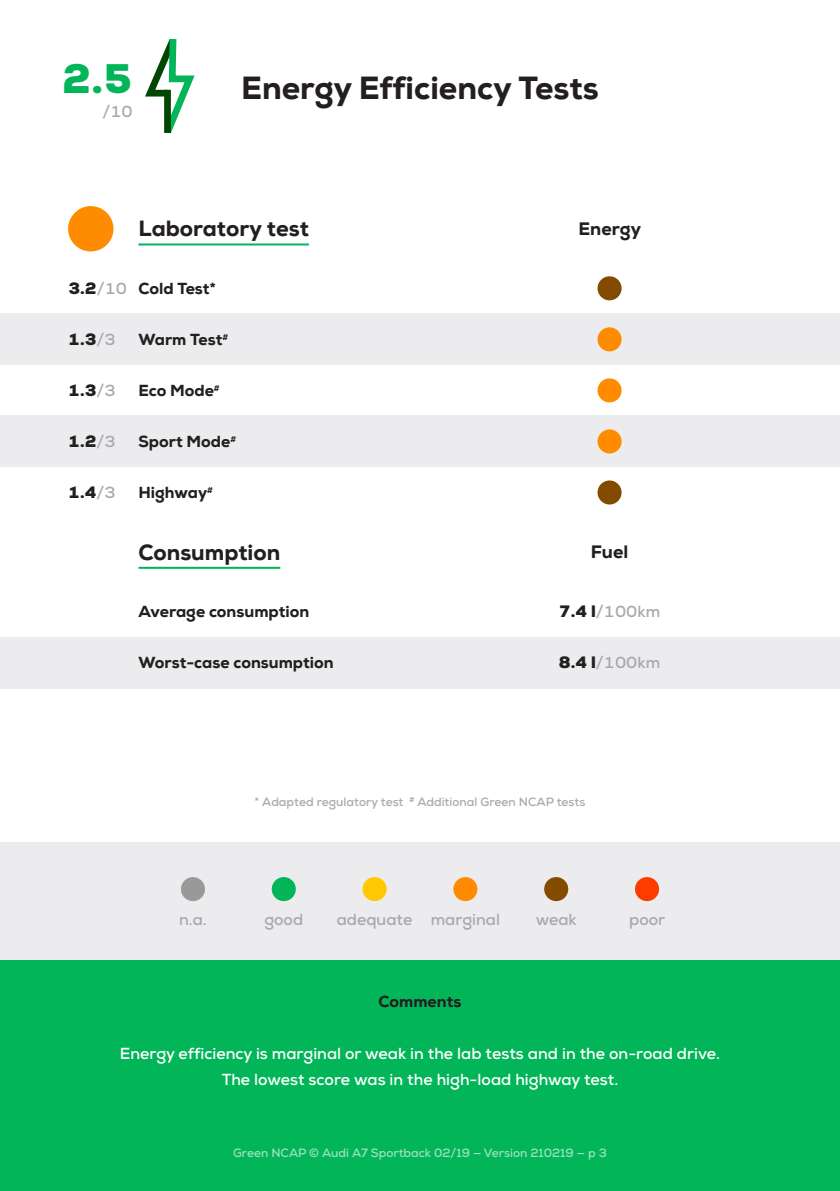
<style>
.page{position:relative;width:840px;height:1191px;background:#fff}
.page>*{position:absolute;margin:0;border:0;box-sizing:border-box;transform-origin:0 0}
.t1{font:900 40px "Nexa";color:#03b559}
.Testtitle{font:800 32px "Nexa";color:#231f20}
.TestSubtitle{font:800 22px "Nexa";color:#231f20}
.TestCategory{font:800 18px "Nexa";color:#231f20}
.CommentsBody{font:700 16px/26px "Nexa";color:#fff;text-align:center}
.Testname{font:800 16px "Nexa";color:#231f20}
.t2{font:700 16px "Nexa";color:#a8a9ad}
.t3{font:900 16px "Nexa";color:#231f20}
.CommentsTitle{font:800 16px "Nexa";color:#231f20}
.t4{font:700 12px "Nexa";color:#a8a9ad}
.t5{font:700 12px "Nexa";color:#9ae1bd}
.s1{font-weight:700;color:#a8a9ad}
.s2{font-weight:900;color:#231f20}
</style>
<div class="page">
<div style="left:0;top:960px;width:839px;height:231px;background:#03b559"></div>
<div style="left:0;top:842px;width:839px;height:118px;background:#ececee"></div>
<div style="left:0;top:314px;width:839px;height:51px;background:#ececee"></div>
<div style="left:0;top:416px;width:839px;height:51px;background:#ececee"></div>
<div style="left:0;top:637px;width:839px;height:51px;background:#ececee"></div>
<div style="left:181px;top:877px;width:24px;height:24px;background:#999;border-radius:50%"></div>
<div style="left:271px;top:877px;width:24px;height:24px;background:#03b559;border-radius:50%"></div>
<div style="left:362px;top:877px;width:24px;height:24px;background:#ffc800;border-radius:50%"></div>
<div style="left:453px;top:877px;width:24px;height:24px;background:#ff8c00;border-radius:50%"></div>
<div style="left:544px;top:877px;width:24px;height:24px;background:#824b00;border-radius:50%"></div>
<div style="left:634px;top:877px;width:24px;height:24px;background:#ff3c00;border-radius:50%"></div>
<div style="left:68px;top:206px;width:45px;height:45px;background:#ff8c00;border-radius:50%"></div>
<hr style="left:138px;top:243px;width:171px;height:2px;background:#03b559">
<div style="left:597px;top:276px;width:24px;height:24px;background:#824b00;border-radius:50%"></div>
<div style="left:597px;top:327px;width:24px;height:24px;background:#ff8c00;border-radius:50%"></div>
<div style="left:597px;top:378px;width:24px;height:24px;background:#ff8c00;border-radius:50%"></div>
<div style="left:597px;top:429px;width:24px;height:24px;background:#ff8c00;border-radius:50%"></div>
<div style="left:597px;top:480px;width:24px;height:24px;background:#824b00;border-radius:50%"></div>
<hr style="left:138px;top:567px;width:142px;height:2px;background:#03b559">
<svg style="left:145px;top:39px;width:50px;height:95px"></svg>
<div style="left:164px;top:90px;width:7px;height:43px;background:#004500"></div>
<p class="t1" style="left:62px;top:52px;width:73px">2.5</p>
<p class="t2" style="left:102px;top:101px;width:32px">/10</p>
<p class="Testtitle" style="left:241px;top:68px;width:359px">Energy Efficiency Tests</p>
<p class="TestSubtitle" style="left:138px;top:215px;width:172px">Laboratory test</p>
<p class="TestCategory" style="left:578px;top:217px;width:64px">Energy</p>
<p class="t3" style="left:68px;top:277px;width:60px">3.2<span class="s1">/10</span></p>
<p class="Testname" style="left:138px;top:278px;width:79px">Cold Test*</p>
<p class="t3" style="left:68px;top:329px;width:49px">1.3<span class="s1">/3</span></p>
<p class="Testname" style="left:138px;top:329px;width:91px">Warm Test<sup>#</sup></p>
<p class="t3" style="left:68px;top:380px;width:49px">1.3<span class="s1">/3</span></p>
<p class="Testname" style="left:138px;top:380px;width:83px">Eco Mode<sup>#</sup></p>
<p class="t3" style="left:68px;top:431px;width:49px">1.2<span class="s1">/3</span></p>
<p class="Testname" style="left:138px;top:431px;width:99px">Sport Mode<sup>#</sup></p>
<p class="t3" style="left:68px;top:482px;width:49px">1.4<span class="s1">/3</span></p>
<p class="Testname" style="left:138px;top:482px;width:76px">Highway<sup>#</sup></p>
<p class="TestSubtitle" style="left:138px;top:538px;width:143px">Consumption</p>
<p class="TestCategory" style="left:590px;top:540px;width:39px">Fuel</p>
<p class="Testname" style="left:138px;top:601px;width:172px">Average consumption</p>
<p class="t2" style="left:558px;top:601px;width:103px"><span class="s2">7.4 l</span>/100km</p>
<p class="Testname" style="left:138px;top:652px;width:196px">Worst-case consumption</p>
<p class="t2" style="left:558px;top:652px;width:103px"><span class="s2">8.4 l</span>/100km</p>
<p class="t4" style="left:254px;top:794px;width:332px">* Adapted regulatory test <sup>#</sup> Additional Green NCAP tests</p>
<p class="t2" style="left:179px;top:909px;width:29px">n.a.</p>
<p class="t2" style="left:264px;top:909px;width:40px">good</p>
<p class="t2" style="left:336px;top:909px;width:165px">adequate marginal</p>
<p class="t2" style="left:535px;top:909px;width:43px">weak</p>
<p class="t2" style="left:628px;top:909px;width:38px">poor</p>
<p class="CommentsTitle" style="left:378px;top:991px;width:84px">Comments</p>
<p class="CommentsBody" style="left:120px;top:1040px;width:601px">Energy efficiency is marginal or weak in the lab tests and in the on-road drive.<br>The lowest score was in the high-load highway test.</p>
<p class="t5" style="left:233px;top:1145px;width:375px">Green NCAP © Audi A7 Sportback 02/19 — Version 210219 — p 3</p>
</div>
